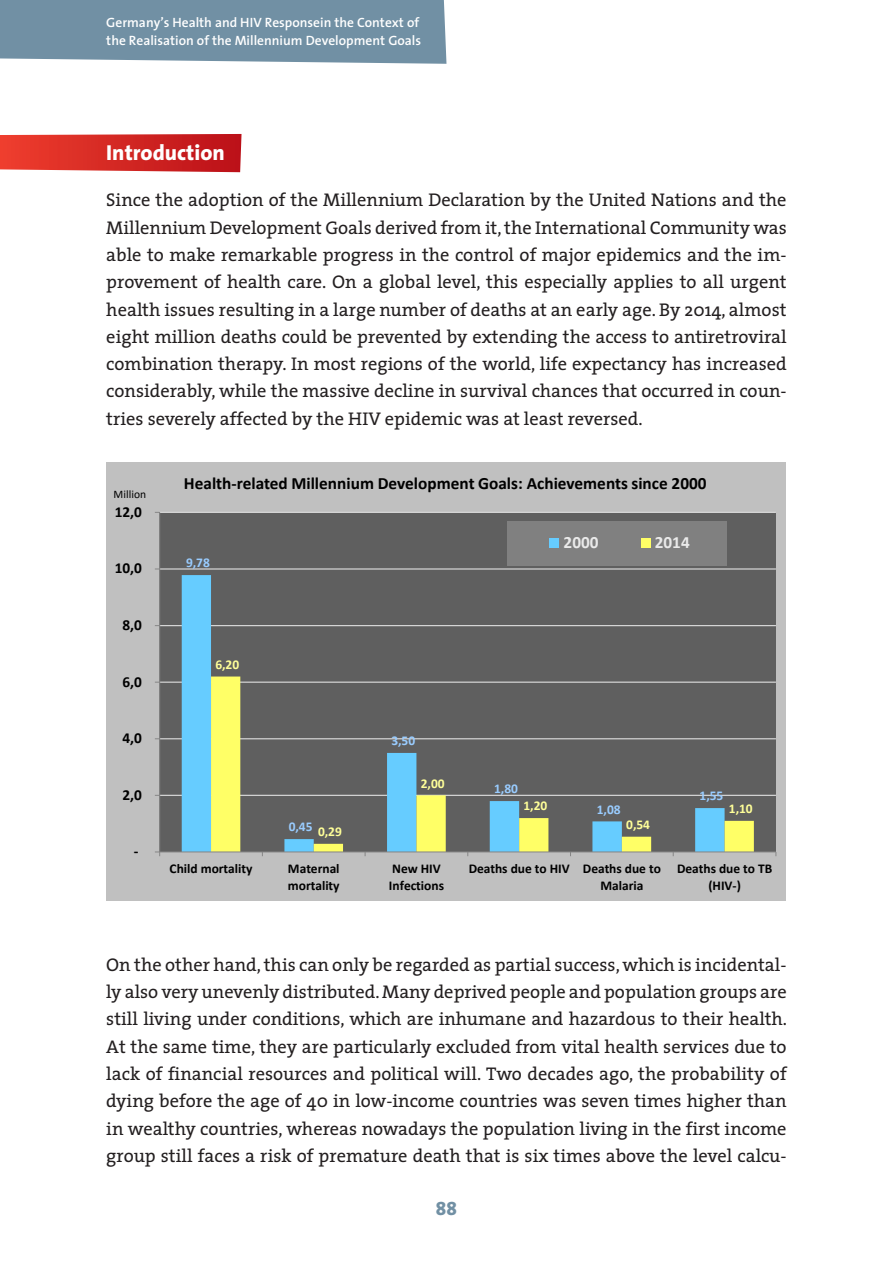
<style>
.page{position:relative;width:893px;height:1263px;background:#fff}
.page>*{position:absolute;margin:0;border:0;box-sizing:border-box;transform-origin:0 0}
.t1{font:800 21.75px "The Sans";color:#fff}
.t2{font:800 18.75px "The Sans";color:#7190a4}
.t3{font:18.45px/27.3px "The Serif";color:#231f20;text-align:justify}
.t4{font:700 17.25px "Calibri";color:#000}
.t5{font:700 17.25px "Calibri";color:#eaeaea}
.t6{font:700 15.3px "Calibri";color:#000}
.t7{font:700 13.5px/16.4px "Calibri";color:#000}
.t8{font:600 13.5px/18px "The Sans";color:#fff}
.t9{font:700 13.5px "Calibri";color:#9cf}
.t10{font:700 13.5px "Calibri";color:#ff9}
.t11{font:11.55px "Calibri";color:#000}
</style>
<div class="page">
<div style="left:0;top:0;width:446px;height:64px;background:#7190a4"></div>
<svg style="left:0;top:134px;width:242px;height:38px;background:#d5302d"></svg>
<div style="left:107px;top:462px;width:679px;height:439px;background:#c0c0c0"></div>
<div style="left:160px;top:512px;width:616px;height:340px;background:#5f5f5f"></div>
<hr style="left:160px;top:795px;width:616px;height:1px;background:#ddd">
<hr style="left:160px;top:738px;width:616px;height:1px;background:#ddd">
<hr style="left:160px;top:682px;width:616px;height:1px;background:#ddd">
<hr style="left:160px;top:625px;width:616px;height:1px;background:#ddd">
<hr style="left:160px;top:568px;width:616px;height:1px;background:#ddd">
<hr style="left:160px;top:512px;width:616px;height:1px;background:#ddd">
<svg style="left:182px;top:575px;width:543px;height:277px"></svg>
<svg style="left:211px;top:676px;width:543px;height:176px"></svg>
<hr style="left:159px;top:512px;width:1px;height:340px;background:#868686">
<hr style="left:160px;top:852px;width:616px;height:1px;background:#868686">
<div style="left:507px;top:521px;width:220px;height:44px;background:#808080"></div>
<div style="left:550px;top:538px;width:9px;height:10px;background:#6cf"></div>
<div style="left:641px;top:538px;width:9px;height:10px;background:#ff6"></div>
<p class="t8" style="left:106px;top:13px;width:316px">Germany’s Health and HIV Responsein the Context of the Realisation of the Millennium Development Goals</p>
<p class="t1" style="left:106px;top:134px;width:120px">Introduction</p>
<p class="t3" style="left:106px;top:186px;width:682px">Since the adoption of the Millennium Declaration by the United Nations and the Millennium Development Goals derived from it, the International Community was able to make remarkable progress in the control of major epidemics and the im&shy;provement of health care. On a global level, this especially applies to all urgent health issues resulting in a large number of deaths at an early age. By 2014, almost eight million deaths could be prevented by extending the access to antiretroviral combination therapy. In most regions of the world, life expectancy has increased considerably, while the massive decline in survival chances that occurred in coun&shy;tries severely affected by the HIV epidemic was at least reversed.</p>
<p class="t11" style="left:114px;top:486px;width:34px">Million</p>
<p class="t6" style="left:115px;top:501px;width:29px">12,0</p>
<p class="t6" style="left:115px;top:557px;width:29px">10,0</p>
<p class="t6" style="left:123px;top:614px;width:21px">8,0</p>
<p class="t6" style="left:123px;top:671px;width:21px">6,0</p>
<p class="t6" style="left:123px;top:727px;width:21px">4,0</p>
<p class="t6" style="left:123px;top:784px;width:21px">2,0</p>
<p class="t6" style="left:134px;top:840px;width:6px">-</p>
<p class="t4" style="left:184px;top:471px;width:524px">Health-related Millennium Development Goals: Achievements since 2000</p>
<p class="t9" style="left:186px;top:553px;width:25px">9,78</p>
<p class="t10" style="left:215px;top:655px;width:25px">6,20</p>
<p class="t9" style="left:289px;top:817px;width:25px">0,45</p>
<p class="t10" style="left:318px;top:822px;width:25px">0,29</p>
<p class="t9" style="left:391px;top:731px;width:25px">3,50</p>
<p class="t10" style="left:421px;top:773px;width:25px">2,00</p>
<p class="t5" style="left:564px;top:530px;width:36px">2000</p>
<p class="t5" style="left:655px;top:530px;width:36px">2014</p>
<p class="t9" style="left:494px;top:779px;width:25px">1,80</p>
<p class="t10" style="left:523px;top:796px;width:25px">1,20</p>
<p class="t9" style="left:597px;top:799px;width:25px">1,08</p>
<p class="t10" style="left:626px;top:815px;width:25px">0,54</p>
<p class="t9" style="left:700px;top:786px;width:25px">1,55</p>
<p class="t10" style="left:729px;top:799px;width:25px">1,10</p>
<p class="t7" style="left:170px;top:860px;width:84px">Child mortality</p>
<p class="t7" style="left:288px;top:860px;width:53px">Maternal mortality</p>
<p class="t7" style="left:389px;top:860px;width:57px">New HIV<br>Infections</p>
<p class="t7" style="left:600px;top:860px;width:62px;text-indent:-132px">Deaths due to HIV Deaths due to<br>Malaria</p>
<p class="t7" style="left:677px;top:860px;width:97px;text-align:center">Deaths due to TB (HIV-)</p>
<p class="t3" style="left:106px;top:950px;width:682px">On the other hand, this can only be regarded as partial success, which is incidental&shy;ly also very unevenly distributed. Many deprived people and population groups are still living under conditions, which are inhumane and hazardous to their health.<br>At the same time, they are particularly excluded from vital health services due to lack of financial resources and political will. Two decades ago, the probability of dying before the age of 40 in low-income countries was seven times higher than in wealthy countries, whereas nowadays the population living in the first income group still faces a risk of premature death that is six times above the level calcu-</p>
<p class="t2" style="left:436px;top:1193px;width:22px">88</p>
</div>
